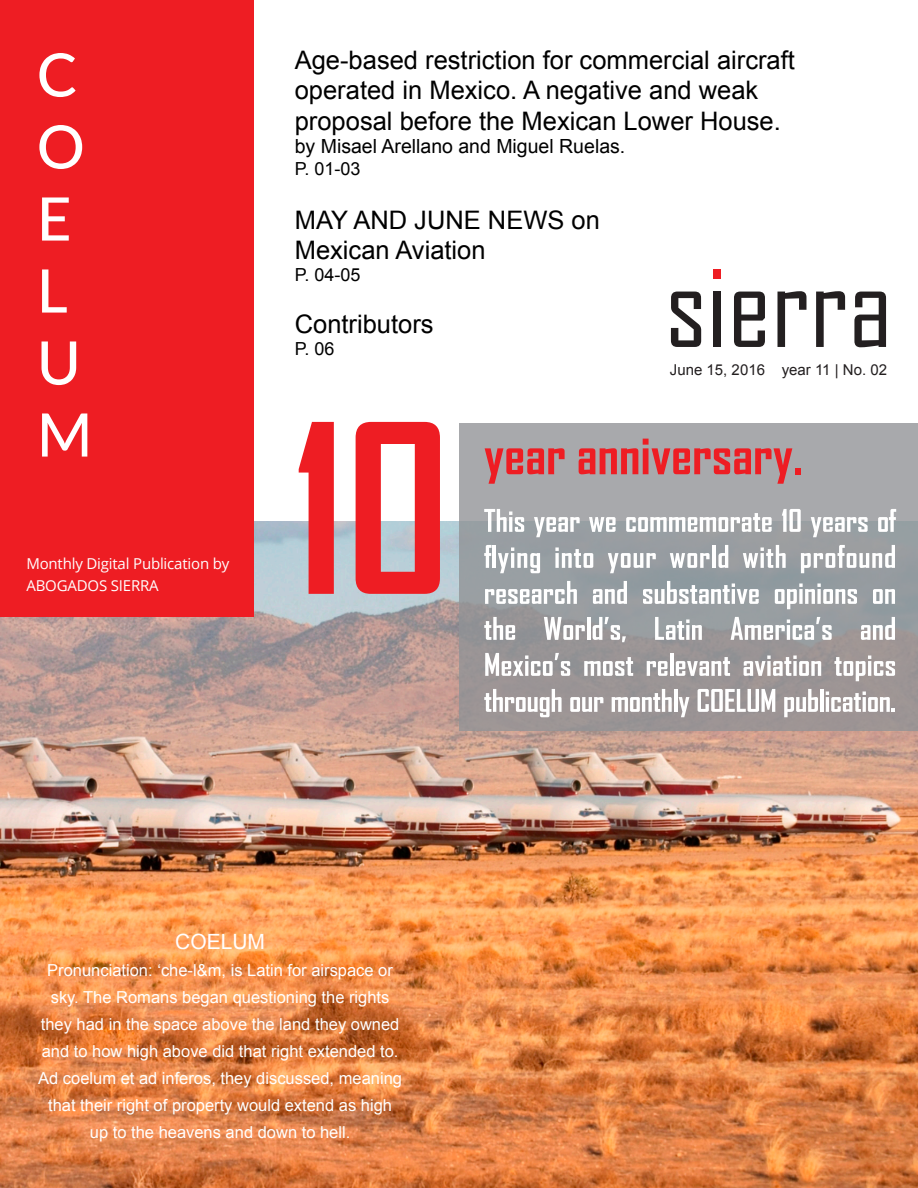
<style>
.page{position:relative;width:918px;height:1188px;background:#fff}
.page>*{position:absolute;margin:0;border:0;box-sizing:border-box;transform-origin:0 0}
.t1{font:25.5px/30.6px "Arial";color:#000}
.t2{font:21px "Arial";color:#fff}
.t3{font:19.5px "Arial";color:#000}
.t4{font:18px "Arial";color:#000}
.t5{font:16.5px/27px "Arial";color:#fff;text-align:center}
.t6{font:15px/22.5px "Open Sans";letter-spacing:-.01em;color:#fff}
.t7{font:15px "Arial";color:#231f20}
</style>
<div class="page">
<img style="left:0;top:522px;width:918px;height:666px">
<div style="left:0;top:0;width:253px;height:617px;background:#ee1d23"></div>
<svg style="left:39px;top:53px;width:37px;height:44px"></svg>
<svg style="left:39px;top:125px;width:43px;height:44px"></svg>
<svg style="left:42px;top:197px;width:27px;height:44px"></svg>
<svg style="left:42px;top:269px;width:25px;height:44px"></svg>
<svg style="left:42px;top:341px;width:34px;height:44px"></svg>
<svg style="left:42px;top:413px;width:45px;height:44px"></svg>
<div style="left:459px;top:423px;width:459px;height:308px;background:linear-gradient(to bottom,#a6abaf,#979293)"></div>
<svg style="left:671px;top:292px;width:30px;height:55px"></svg>
<div style="left:714px;top:292px;width:7px;height:55px;background:#231f20"></div>
<svg style="left:734px;top:292px;width:31px;height:55px"></svg>
<svg style="left:778px;top:291px;width:28px;height:56px"></svg>
<svg style="left:816px;top:291px;width:29px;height:56px"></svg>
<svg style="left:854px;top:292px;width:32px;height:55px"></svg>
<div style="left:714px;top:269px;width:7px;height:10px;background:#ee1d23"></div>
<svg style="left:299px;top:422px;width:35px;height:172px;background:#e94e54"></svg>
<svg style="left:356px;top:422px;width:84px;height:172px"></svg>
<svg style="left:485px;top:448px;width:80px;height:36px;background:#c56d71"></svg>
<svg style="left:579px;top:439px;width:222px;height:45px;background:#be7b7f"></svg>
<svg style="left:484px;top:509px;width:40px;height:23px"></svg>
<svg style="left:534px;top:517px;width:46px;height:20px"></svg>
<svg style="left:589px;top:517px;width:27px;height:15px"></svg>
<svg style="left:626px;top:513px;width:146px;height:19px"></svg>
<svg style="left:782px;top:509px;width:19px;height:23px"></svg>
<svg style="left:811px;top:517px;width:57px;height:20px"></svg>
<svg style="left:878px;top:509px;width:18px;height:23px"></svg>
<svg style="left:484px;top:545px;width:8px;height:23px"></svg>
<hr style="left:492px;top:545px;width:4px;height:23px;background:#fff">
<svg style="left:498px;top:547px;width:42px;height:26px"></svg>
<svg style="left:555px;top:547px;width:38px;height:21px"></svg>
<svg style="left:608px;top:553px;width:48px;height:20px"></svg>
<svg style="left:670px;top:553px;width:40px;height:15px"></svg>
<hr style="left:712px;top:545px;width:3px;height:23px;background:#fff">
<svg style="left:718px;top:545px;width:10px;height:23px"></svg>
<svg style="left:743px;top:545px;width:43px;height:23px"></svg>
<svg style="left:801px;top:545px;width:94px;height:28px"></svg>
<svg style="left:485px;top:581px;width:92px;height:23px"></svg>
<svg style="left:593px;top:581px;width:34px;height:23px"></svg>
<svg style="left:643px;top:581px;width:116px;height:23px"></svg>
<svg style="left:775px;top:583px;width:82px;height:26px"></svg>
<svg style="left:873px;top:589px;width:22px;height:15px"></svg>
<svg style="left:484px;top:617px;width:31px;height:23px"></svg>
<svg style="left:544px;top:617px;width:41px;height:23px"></svg>
<hr style="left:587px;top:617px;width:3px;height:23px;background:#fff">
<svg style="left:593px;top:617px;width:33px;height:25px"></svg>
<svg style="left:655px;top:617px;width:47px;height:23px"></svg>
<svg style="left:731px;top:617px;width:101px;height:23px"></svg>
<svg style="left:861px;top:617px;width:34px;height:23px"></svg>
<svg style="left:485px;top:653px;width:85px;height:23px"></svg>
<svg style="left:584px;top:657px;width:49px;height:19px"></svg>
<svg style="left:647px;top:661px;width:21px;height:15px"></svg>
<hr style="left:670px;top:653px;width:3px;height:23px;background:#fff">
<svg style="left:676px;top:657px;width:54px;height:19px"></svg>
<svg style="left:744px;top:655px;width:77px;height:21px"></svg>
<svg style="left:835px;top:655px;width:60px;height:26px"></svg>
<svg style="left:484px;top:689px;width:78px;height:28px"></svg>
<svg style="left:570px;top:697px;width:33px;height:15px"></svg>
<svg style="left:612px;top:689px;width:60px;height:23px"></svg>
<hr style="left:674px;top:689px;width:3px;height:23px;background:#fff">
<svg style="left:679px;top:697px;width:10px;height:20px"></svg>
<svg style="left:698px;top:689px;width:77px;height:23px"></svg>
<svg style="left:784px;top:689px;width:34px;height:28px"></svg>
<hr style="left:820px;top:689px;width:3px;height:23px;background:#fff">
<svg style="left:826px;top:691px;width:69px;height:21px"></svg>
<p class="t1" style="left:295px;top:45px;width:502px">Age-based restriction for commercial aircraft operated in Mexico. A negative and weak proposal before the Mexican Lower House.</p>
<p class="t3" style="left:295px;top:134px;width:332px">by Misael Arellano and Miguel Ruelas.</p>
<p class="t4" style="left:295px;top:157px;width:67px">P. 01-03</p>
<p class="t1" style="left:295px;top:205px;width:307px">MAY AND JUNE NEWS on</p>
<p class="t1" style="left:295px;top:235px;width:192px">Mexican Aviation</p>
<p class="t4" style="left:295px;top:263px;width:67px">P. 04-05</p>
<p class="t1" style="left:295px;top:309px;width:140px">Contributors</p>
<p class="t4" style="left:295px;top:337px;width:41px">P. 06</p>
<p class="t6" style="left:26px;top:552px;width:204px">Monthly Digital Publication by<br>ABOGADOS SIERRA</p>
<p class="t2" style="left:175px;top:928px;width:91px">COELUM</p>
<p class="t5" style="left:38px;top:957px;width:365px">Pronunciation: ‘che-l&amp;m, is Latin for airspace or sky. The Romans began questioning the rights they had in the space above the land they owned and to how high above did that right extended to.<br>Ad coelum et ad inferos, they discussed, meaning that their right of property would extend as high up to the heavens and down to hell.</p>
<p class="t7" style="left:670px;top:360px;width:219px">June 15, 2016 year 11 | No. 02</p>
</div>
